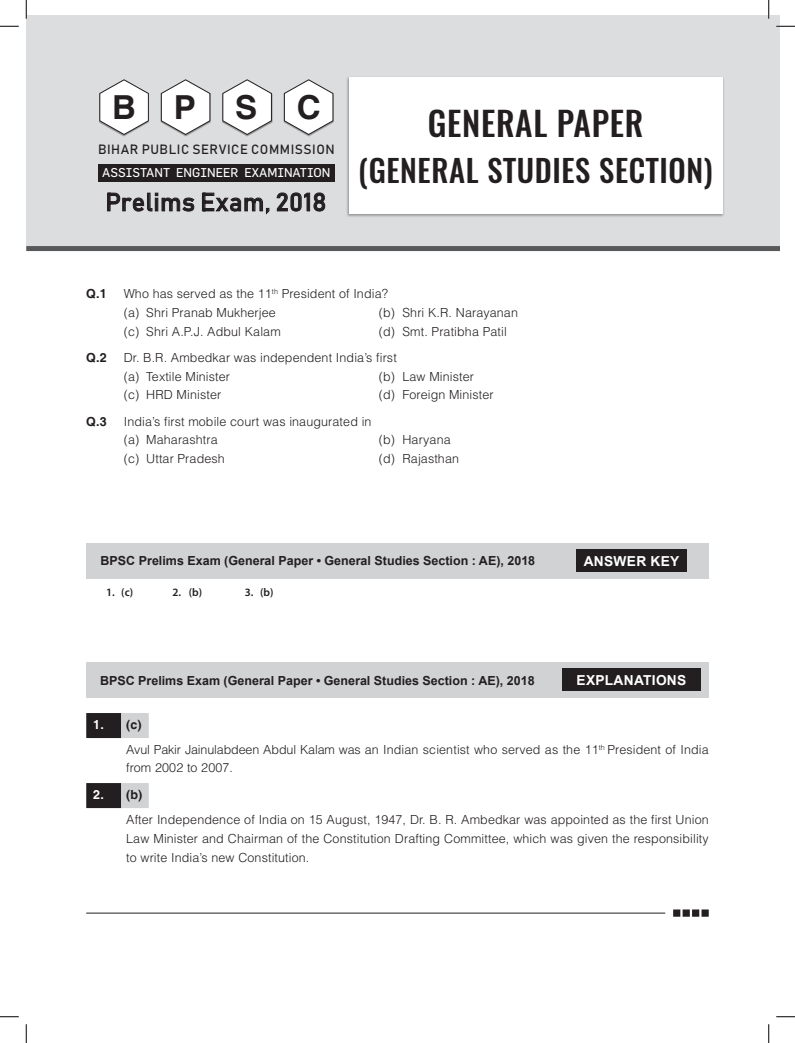
<style>
.page{position:relative;width:795px;height:1043px;background:#fff}
.page>*{position:absolute;margin:0;border:0;box-sizing:border-box;transform-origin:0 0}
.t1{font:500 33.5px "Oswald";letter-spacing:.02em;color:#231f20}
.t2{font:700 33.12px "Helvetica";color:#231f20}
.t3{font:500 30.88px "Oswald";letter-spacing:.02em;color:#231f20}
.t4{font:25px "Bahnschrift";letter-spacing:.02em;color:#231f20}
.t5{font:700 13.75px "Arial";letter-spacing:.02em;color:#fff}
.t6{font:13.25px "Bahnschrift";letter-spacing:.04em;color:#231f20}
.t7{font:300 12.5px/18.8px "Helvetica";letter-spacing:.01em;color:#231f20}
.t8{font:700 12.5px "Arial";color:#231f20}
.t9{font:12.5px "Flama";color:#fff}
.t10{font:700 12.5px "Helvetica";color:#231f20}
.t11{font:600 11.25px "Myriad Pro";color:#231f20}
.s1{font-weight:700;color:#fff}
.s2{font-weight:700}
</style>
<div class="page">
<div style="left:86px;top:543px;width:623px;height:35px;background:#d1d2d4"></div>
<div style="left:576px;top:549px;width:111px;height:23px;background:#231f20"></div>
<div style="left:86px;top:661px;width:623px;height:36px;background:#d1d2d4"></div>
<div style="left:562px;top:668px;width:139px;height:22px;background:#231f20"></div>
<div style="left:86px;top:713px;width:35px;height:25px;background:#231f20"></div>
<div style="left:121px;top:713px;width:28px;height:25px;background:#d1d2d4"></div>
<div style="left:86px;top:783px;width:35px;height:25px;background:#231f20"></div>
<div style="left:121px;top:783px;width:28px;height:25px;background:#d1d2d4"></div>
<svg style="left:673px;top:909px;width:36px;height:7px"></svg>
<hr style="left:86px;top:912px;width:579px;height:1px;background:#231f20">
<div style="left:26px;top:15px;width:754px;height:231px;background:#dcdddf"></div>
<div style="left:26px;top:246px;width:754px;height:5px;background:#57585a"></div>
<div style="left:98px;top:164px;width:237px;height:17px;background:#231f20"></div>
<svg style="left:99px;top:79px;width:50px;height:56px"></svg>
<div style="left:160px;top:80px;width:51px;height:56px;background:#231f20;opacity:.4"></div>
<svg style="left:161px;top:79px;width:50px;height:56px"></svg>
<svg style="left:222px;top:79px;width:50px;height:56px"></svg>
<div style="left:283px;top:80px;width:51px;height:56px;background:#231f20;opacity:.4"></div>
<svg style="left:284px;top:79px;width:50px;height:56px"></svg>
<div style="left:346px;top:76px;width:379px;height:141px;background:#231f20;opacity:.4"></div>
<div style="left:349px;top:77px;width:373px;height:136px;background:#fff"></div>
<svg style="left:107px;top:192px;width:88px;height:20px"></svg>
<div style="left:202px;top:193px;width:3px;height:18px;border:1px solid #231f20"></div>
<svg style="left:203px;top:193px;width:67px;height:22px"></svg>
<svg style="left:276px;top:192px;width:50px;height:20px"></svg>
<svg style="left:0;top:25px;width:19px;height:2px"></svg>
<svg style="left:776px;top:25px;width:19px;height:2px"></svg>
<svg style="left:0;top:1016px;width:19px;height:1px"></svg>
<svg style="left:776px;top:1016px;width:19px;height:1px"></svg>
<svg style="left:25px;top:0;width:2px;height:19px"></svg>
<svg style="left:25px;top:1024px;width:2px;height:18px"></svg>
<svg style="left:768px;top:0;width:2px;height:19px"></svg>
<svg style="left:768px;top:1024px;width:2px;height:18px"></svg>
<h2 class="t2" style="left:112px;top:87px;width:210px">BPSC</h2>
<p class="t6" style="left:98px;top:141px;width:238px">BIHAR PUBLIC SERVICE COMMISSION</p>
<p class="t9" style="left:102px;top:165px;width:230px">ASSISTANT ENGINEER EXAMINATION</p>
<h3 class="t4" style="left:105px;top:186px;width:223px">Prelims Exam, 2018</h3>
<h1 class="t1" style="left:428px;top:100px;width:217px">GENERAL PAPER</h1>
<h3 class="t3" style="left:358px;top:149px;width:356px">(GENERAL STUDIES SECTION)</h3>
<p class="t10" style="left:86px;top:286px;width:22px">Q.1</p>
<p class="t7" style="left:124px;top:284px;width:266px">Who has served as the 11<sup>th</sup> President of India? (a) Shri Pranab Mukherjee</p>
<p class="t7" style="left:379px;top:302px;width:141px">(b) Shri K.R. Narayanan</p>
<p class="t7" style="left:124px;top:321px;width:159px">(c) Shri A.P.J. Adbul Kalam</p>
<p class="t7" style="left:379px;top:321px;width:130px">(d) Smt. Pratibha Patil</p>
<p class="t10" style="left:86px;top:350px;width:22px">Q.2</p>
<p class="t7" style="left:124px;top:347px;width:275px">Dr. B.R. Ambedkar was independent India’s first (a) Textile Minister</p>
<p class="t7" style="left:379px;top:366px;width:97px">(b) Law Minister</p>
<p class="t7" style="left:124px;top:385px;width:99px">(c) HRD Minister</p>
<p class="t7" style="left:379px;top:385px;width:116px">(d) Foreign Minister</p>
<p class="t10" style="left:86px;top:413px;width:22px">Q.3</p>
<p class="t7" style="left:124px;top:411px;width:249px">India’s first mobile court was inaugurated in (a) Maharashtra</p>
<p class="t7" style="left:379px;top:430px;width:73px">(b) Haryana</p>
<p class="t7" style="left:124px;top:449px;width:103px">(c) Uttar Pradesh</p>
<p class="t7" style="left:379px;top:449px;width:82px">(d) Rajasthan</p>
<p class="t8" style="left:101px;top:552px;width:436px">BPSC Prelims Exam (General Paper • General Studies Section : AE), 2018</p>
<p class="t5" style="left:584px;top:552px;width:97px">ANSWER KEY</p>
<p class="t11" style="left:106px;top:585px;width:29px">1. (c)</p>
<p class="t11" style="left:172px;top:585px;width:31px">2. (b)</p>
<p class="t11" style="left:245px;top:585px;width:30px">3. (b)</p>
<p class="t8" style="left:100px;top:672px;width:436px">BPSC Prelims Exam (General Paper • General Studies Section : AE), 2018</p>
<p class="t5" style="left:577px;top:670px;width:111px">EXPLANATIONS</p>
<p class="t7" style="left:126px;top:712px;width:584px;line-height:25px;text-indent:-40px">1<span class="s1">1.</span> <span class="s2">(c)<br></span>Avul Pakir Jainulabdeen Abdul Kalam was an Indian scientist who served as the 11<sup>th</sup> President of India</p>
<p class="t7" style="left:126px;top:757px;width:108px">from 2002 to 2007.</p>
<p class="t7" style="left:126px;top:782px;width:584px;line-height:25px;text-indent:-40px">1<span class="s1">2.</span> <span class="s2">(b)<br></span>After Independence of India on 15 August, 1947, Dr. B. R. Ambedkar was appointed as the first Union</p>
<p class="t7" style="left:126px;top:829px;width:584px">Law Minister and Chairman of the Constitution Drafting Committee, which was given the responsibility to write India’s new Constitution.</p>
</div>
